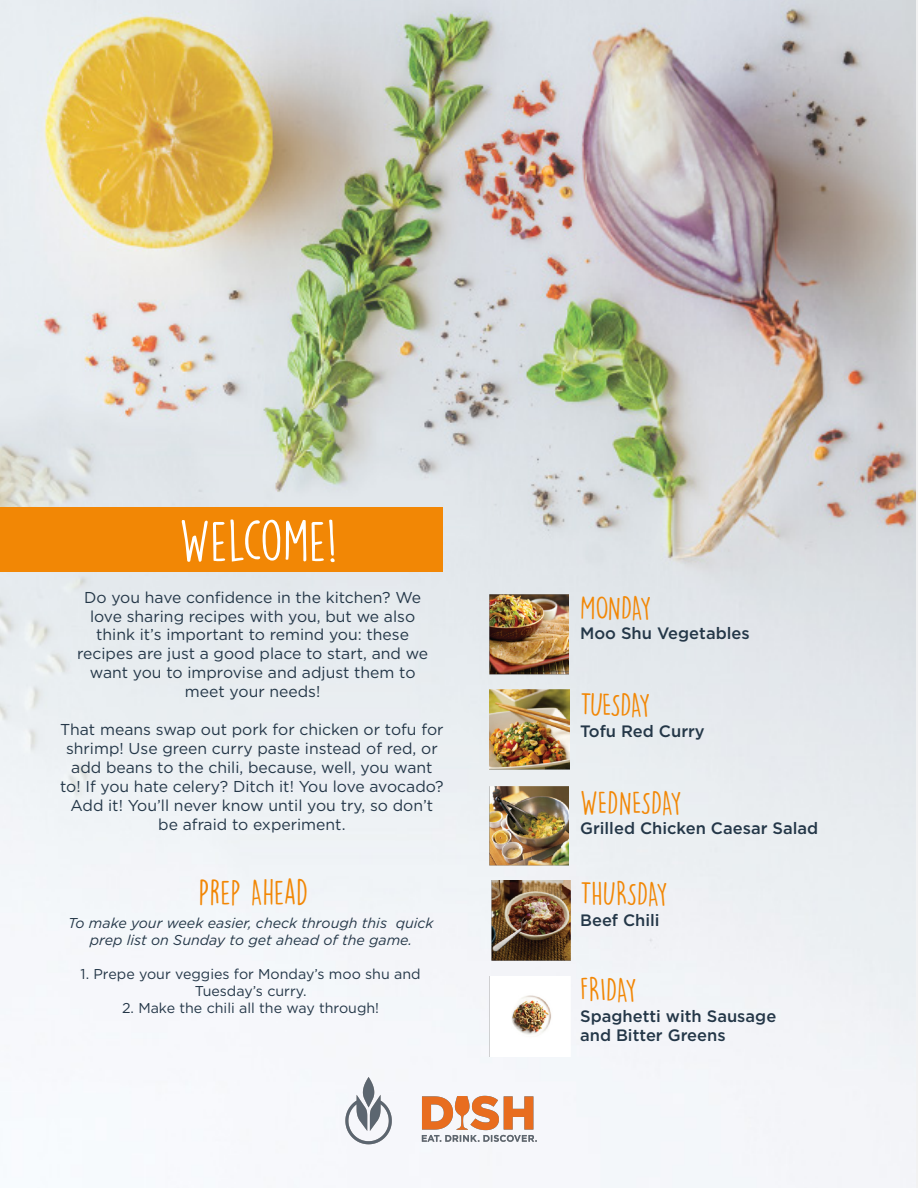
<style>
.page{position:relative;width:918px;height:1188px;background:#fff}
.page>*{position:absolute;margin:0;border:0;box-sizing:border-box;transform-origin:0 0}
.t1{font:52.5px "DK Lemon Yellow Sun";color:#fff}
.t2{font:31.5px "DK Lemon Yellow Sun";color:#f28705}
.t3{font:30px "DK Lemon Yellow Sun";letter-spacing:-.02em;color:#f28705}
.t4{font:30px "DK Lemon Yellow Sun";color:#f28705}
.t5{font:30px "DK Lemon Yellow Sun";letter-spacing:-.05em;color:#f28705}
.t6{font:500 16.5px/19.6px "Gotham";color:#243748}
.t7{font:15.75px/18.9px "Gotham";color:#243748;text-align:center}
.t8{font:14.25px/17.1px "Gotham";color:#243748;text-align:center}
.t9{font:italic 14.25px/17.1px "Gotham";color:#243748;text-align:center}
</style>
<div class="page">
<img style="left:0;top:0;width:915px;height:1188px">
<img style="left:490px;top:595px;width:78px;height:79px">
<img style="left:491px;top:880px;width:80px;height:80px">
<img style="left:489px;top:786px;width:80px;height:80px">
<img style="left:490px;top:689px;width:79px;height:81px">
<img style="left:490px;top:977px;width:80px;height:79px">
<div style="left:0;top:508px;width:443px;height:64px;background:#f28705"></div>
<img style="left:342px;top:1074px;width:200px;height:73px">
<h1 class="t1" style="left:179px;top:509px;width:160px">WELCOME!</h1>
<p class="t7" style="left:77px;top:587px;width:353px">Do you have confidence in the kitchen? We love sharing recipes with you, but we also think it’s important to remind you: these recipes are just a good place to start, and we want you to improvise and adjust them to meet your needs!</p>
<p class="t7" style="left:60px;top:720px;width:385px">That means swap out pork for chicken or tofu for shrimp! Use green curry paste instead of red, or add beans to the chili, because, well, you want to! If you hate celery? Ditch it! You love avocado?<br>Add it! You’ll never know until you try, so don’t be afraid to experiment.</p>
<h2 class="t2" style="left:199px;top:873px;width:111px">PREP AHEAD</h2>
<p class="t9" style="left:68px;top:914px;width:367px">To make your week easier, check through this quick prep list on Sunday to get ahead of the game.</p>
<p class="t8" style="left:81px;top:965px;width:342px">1. Prepe your veggies for Monday’s moo shu and<br>Tuesday’s curry.</p>
<p class="t8" style="left:122px;top:999px;width:259px">2. Make the chili all the way through!</p>
<h3 class="t3" style="left:580px;top:589px;width:73px">MONDAY</h3>
<p class="t6" style="left:580px;top:624px;width:171px">Moo Shu Vegetables</p>
<h3 class="t5" style="left:580px;top:687px;width:72px">TUESDAY</h3>
<p class="t6" style="left:580px;top:721px;width:126px">Tofu Red Curry</p>
<h3 class="t4" style="left:580px;top:784px;width:103px">WEDNESDAY</h3>
<p class="t6" style="left:580px;top:819px;width:240px">Grilled Chicken Caesar Salad</p>
<h3 class="t3" style="left:580px;top:876px;width:89px">THURSDAY</h3>
<p class="t6" style="left:580px;top:910px;width:81px">Beef Chili</p>
<h3 class="t3" style="left:580px;top:972px;width:58px">FRIDAY</h3>
<p class="t6" style="left:580px;top:1006px;width:198px">Spaghetti with Sausage and Bitter Greens</p>
</div>
